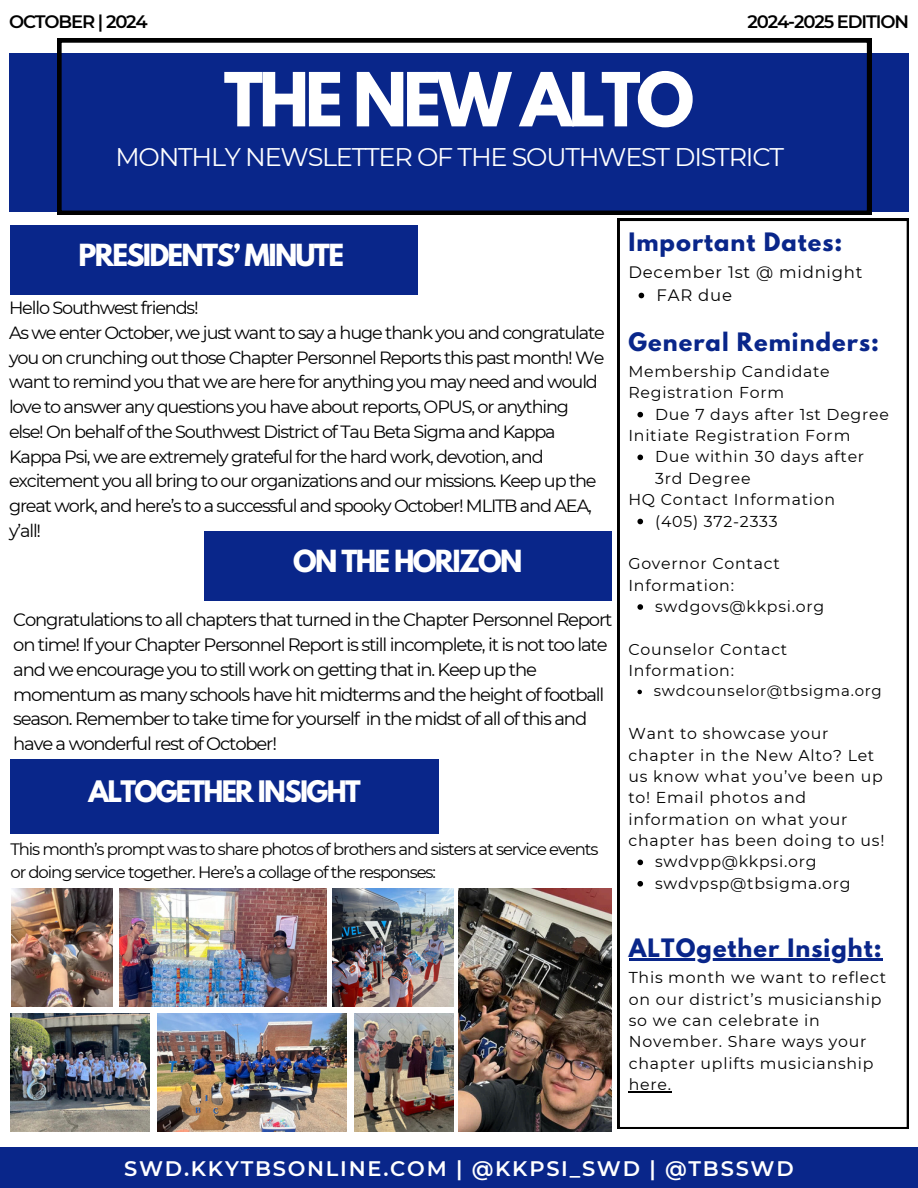
<style>
.page{position:relative;width:918px;height:1188px;background:#fff}
.page>*{position:absolute;margin:0;border:0;box-sizing:border-box;transform-origin:0 0}
.t1{font:700 66px "League Spartan";letter-spacing:-.065em;color:#fff}
.t2{font:700 27px "League Spartan";letter-spacing:-.065em;color:#fff}
.t3{font:700 26.25px "League Spartan";letter-spacing:-.065em;color:#fff}
.t4{font:25.5px "Montserrat";letter-spacing:-.05em;color:#fff}
.t5{font:700 22.5px "League Spartan";letter-spacing:.045em;color:#09268a}
.t6{font:600 21px "Montserrat";letter-spacing:.085em;color:#fff}
.t7{font:18px/24.8px "Montserrat";letter-spacing:-.065em;color:#000}
.t8{font:600 18px "Montserrat";letter-spacing:-.065em;color:#000}
.t9{font:17.7px/24.8px "Montserrat";letter-spacing:-.065em;color:#000}
.t10{font:16.5px/22.5px "Montserrat";letter-spacing:-.065em;color:#000}
.t11{font:16.5px "Montserrat";letter-spacing:.045em;color:#000}
.t12{font:15.75px/21.3px "Montserrat";letter-spacing:.045em;color:#000}
.t13{font:15px "Montserrat";letter-spacing:.045em;color:#000}
</style>
<div class="page">
<div style="left:9px;top:54px;width:900px;height:158px;background:#09268a"></div>
<svg style="left:57px;top:38px;width:814px;height:177px"></svg>
<svg style="left:618px;top:219px;width:291px;height:910px"></svg>
<div style="left:0;top:1147px;width:918px;height:41px;background:#09268a"></div>
<div style="left:204px;top:532px;width:408px;height:69px;background:#09268a"></div>
<div style="left:10px;top:760px;width:429px;height:74px;background:#09268a"></div>
<div style="left:10px;top:225px;width:408px;height:69px;background:#09268a"></div>
<img style="left:120px;top:888px;width:207px;height:119px">
<svg style="left:639px;top:293px;width:5px;height:5px"></svg>
<svg style="left:637px;top:412px;width:6px;height:5px"></svg>
<svg style="left:637px;top:455px;width:6px;height:5px"></svg>
<svg style="left:637px;top:519px;width:6px;height:5px"></svg>
<svg style="left:637px;top:604px;width:6px;height:6px"></svg>
<svg style="left:637px;top:690px;width:5px;height:4px"></svg>
<svg style="left:637px;top:860px;width:6px;height:5px"></svg>
<svg style="left:637px;top:881px;width:6px;height:6px"></svg>
<hr style="left:629px;top:959px;width:254px;height:2px;background:#09268a">
<hr style="left:629px;top:1091px;width:43px;height:1px;background:#000">
<img style="left:10px;top:1014px;width:139px;height:118px">
<img style="left:332px;top:888px;width:121px;height:119px">
<img style="left:459px;top:888px;width:153px;height:244px">
<img style="left:157px;top:1014px;width:190px;height:118px">
<img style="left:355px;top:1014px;width:98px;height:118px">
<img style="left:12px;top:888px;width:101px;height:119px">
<h2 class="t8" style="left:9px;top:11px;width:140px">OCTOBER | 2024</h2>
<h6 class="t1" style="left:224px;top:67px;width:472px">THE NEW ALTO</h6>
<h2 class="t8" style="left:748px;top:11px;width:163px">2024-2025 EDITION</h2>
<h6 class="t4" style="left:115px;top:141px;width:670px">MONTHLY NEWSLETTER OF THE SOUTHWEST DISTRICT</h6>
<h1 class="t2" style="left:79px;top:241px;width:267px">PRESIDENTS’ MINUTE</h1>
<h2 class="t9" style="left:9px;top:295px;width:597px">Hello Southwest friends!<br>As we enter October, wejust want to say a huge thank you and congratulate you on crunching out those Chapter Personnel Reports this past month! We want to remind you that we are here for anything you may need and would love to answer any questions you have about reports, OPUS, or anything else! On behalf of the Southwest District of Tau Beta Sigma and Kappa Kappa Psi, we are extremely grateful for the hard work, devotion, and excitement you all bring to our organizations and our missions. Keep up the great work, and here’s to a successful and spooky October! MLITB and AEA, y’all!</h2>
<h5 class="t2" style="left:293px;top:548px;width:231px">ON THE HORIZON</h5>
<p class="t7" style="left:13px;top:608px;width:601px">Congratulations to all chapters that turned in the Chapter Personnel Report on time! Ifyour Chapter Personnel Report is still incomplete, it is not too late and we encourage you to still work on getting that in. Keep up the momentum as many schools have hit midterms and the height of football season. Remember to take time for yourself in the midst of all of this and have a wonderful rest of October!</p>
<h5 class="t3" style="left:89px;top:779px;width:274px">ALTOGETHER INSIGHT</h5>
<p class="t10" style="left:10px;top:838px;width:590px">This month’s prompt was to share photos of brothers and sisters at service events or doing service together. Here’s a collage of the responses:</p>
<h6 class="t5" style="left:628px;top:231px;width:215px">Important Dates:</h6>
<h6 class="t11" style="left:628px;top:262px;width:236px">December 1st @ midnight</h6>
<p class="t10" style="left:657px;top:283px;width:77px">FAR due</p>
<p class="t5" style="left:628px;top:331px;width:252px">General Reminders:</p>
<p class="t12" style="left:628px;top:361px;width:203px">Membership Candidate<br>Registration Form</p>
<p class="t12" style="left:655px;top:403px;width:235px">Due 7 days after 1st Degree</p>
<p class="t12" style="left:628px;top:425px;width:223px">Initiate Registration Form</p>
<p class="t12" style="left:655px;top:446px;width:211px">Due within 30 days after<br>3rd Degree</p>
<h6 class="t12" style="left:628px;top:489px;width:208px">HQ Contact Information</h6>
<p class="t12" style="left:655px;top:510px;width:124px">(405) 372-2333</p>
<p class="t12" style="left:628px;top:553px;width:153px">Governor Contact<br>Information:</p>
<p class="t12" style="left:655px;top:596px;width:171px">swdgovs@kkpsi.org</p>
<p class="t12" style="left:628px;top:639px;width:160px">Counselor Contact<br>Information:</p>
<p class="t13" style="left:654px;top:682px;width:229px">swdcounselor@tbsigma.org</p>
<p class="t12" style="left:628px;top:723px;width:258px">Want to showcase your chapter in the New Alto? Let us know what you’ve been up to! Email photos and information on what your chapter has been doing to us!</p>
<p class="t12" style="left:655px;top:851px;width:163px">swdvpp@kkpsi.org</p>
<p class="t12" style="left:655px;top:873px;width:197px">swdvpsp@tbsigma.org</p>
<p class="t5" style="left:629px;top:937px;width:254px">ALTOgether Insight:</p>
<p class="t12" style="left:629px;top:967px;width:259px">This month we want to reflect on our district’s musicianship so we can celebrate in<br>November. Share ways your chapter uplifts musicianship here.</p>
<p class="t6" style="left:124px;top:1155px;width:671px">SWD.KKYTBSONLINE.COM | @KKPSI_SWD | @TBSSWD</p>
</div>
